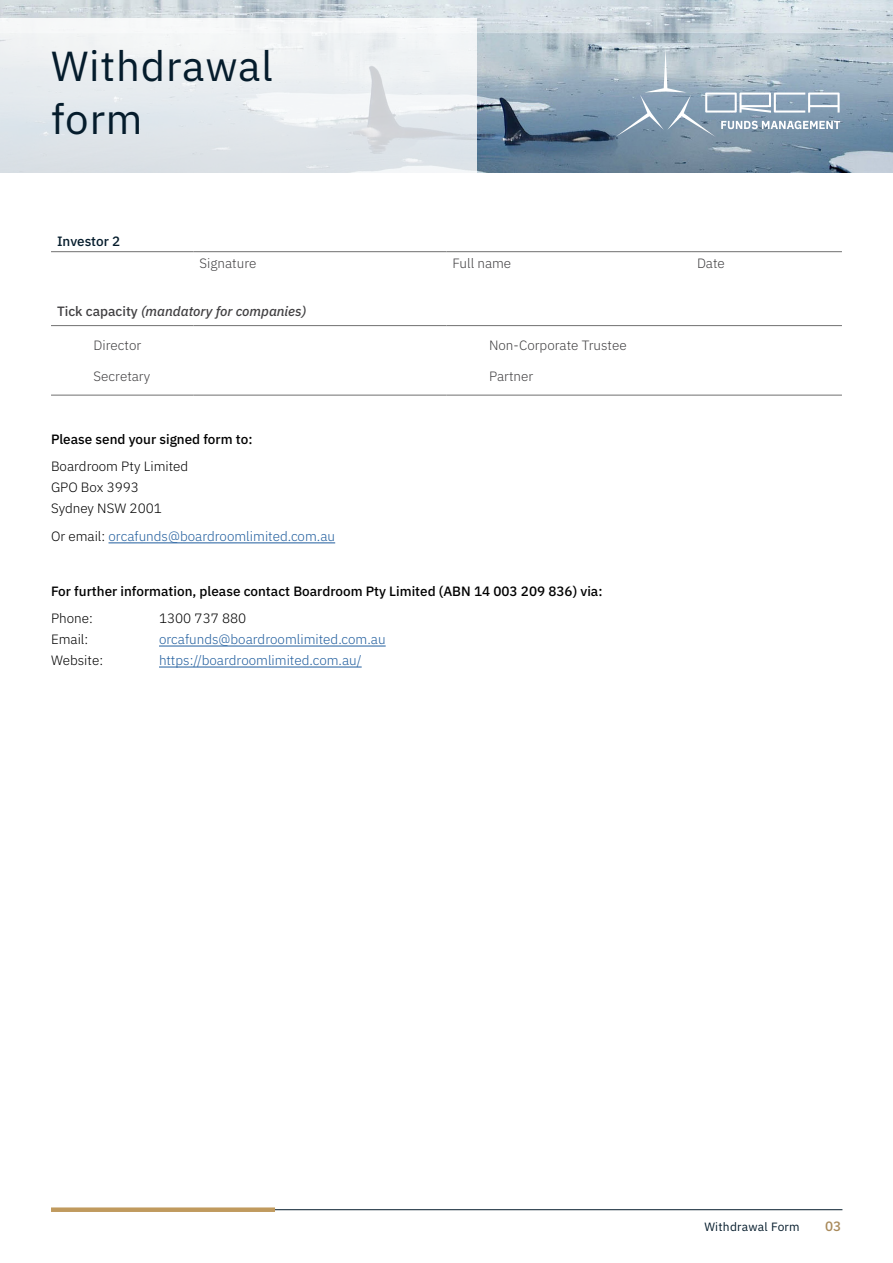
<style>
.page{position:relative;width:893px;height:1263px;background:#fff}
.page>*{position:absolute;margin:0;border:0;box-sizing:border-box;transform-origin:0 0}
.t1{font:42px/52.5px "IBM Plex Sans";letter-spacing:.02em;color:#051c2c}
.t2{font:300 13.5px "IBM Plex Sans";color:#215e9e}
.t3{font:500 13.5px "IBM Plex Sans";color:#000}
.t4{font:300 13.5px/21px "IBM Plex Sans";color:#000}
.t5{font:300 13.5px "IBM Plex Sans";color:#414042}
.t6{font:italic 500 13.5px "IBM Plex Sans";color:#414042}
.t7{font:500 13.5px "IBM Plex Sans";letter-spacing:-.005em;color:#051c2c}
.t8{font:500 13.5px "IBM Plex Sans";color:#a98a5b}
.t9{font:12px "IBM Plex Sans";letter-spacing:.02em;color:#051c2c}
.s1{font-style:normal}
.s2{color:#000}
</style>
<div class="page">
<hr style="left:60px;top:1209px;width:782px;height:1px;background:#051c2c">
<div style="left:51px;top:1207px;width:224px;height:5px;background:#c09a5e"></div>
<img style="left:0;top:0;width:893px;height:172px">
<svg style="left:615px;top:48px;width:225px;height:89px;background:#a3b5c4"></svg>
<svg style="left:0;top:18px;width:476px;height:155px"></svg>
<hr style="left:109px;top:543px;width:226px;height:1px;background:#215e9e">
<hr style="left:159px;top:646px;width:227px;height:1px;background:#215e9e">
<hr style="left:159px;top:667px;width:203px;height:1px;background:#215e9e">
<hr style="left:51px;top:325px;width:142px;height:1px;background:#707070">
<hr style="left:193px;top:325px;width:253px;height:1px;background:#707070">
<hr style="left:446px;top:325px;width:245px;height:1px;background:#707070">
<hr style="left:691px;top:325px;width:151px;height:1px;background:#707070">
<hr style="left:51px;top:395px;width:142px;height:1px;background:#707070">
<hr style="left:193px;top:395px;width:253px;height:1px;background:#707070">
<hr style="left:446px;top:395px;width:245px;height:1px;background:#707070">
<hr style="left:691px;top:395px;width:151px;height:1px;background:#707070">
<hr style="left:51px;top:251px;width:142px;height:1px;background:#707070">
<hr style="left:193px;top:251px;width:253px;height:1px;background:#707070">
<hr style="left:446px;top:251px;width:245px;height:1px;background:#707070">
<hr style="left:691px;top:251px;width:151px;height:1px;background:#707070">
<h1 class="t1" style="left:51px;top:37px;width:223px">Withdrawal form</h1>
<p class="t7" style="left:57px;top:230px;width:65px">Investor 2</p>
<p class="t5" style="left:199px;top:253px;width:59px">Signature</p>
<p class="t5" style="left:452px;top:253px;width:60px">Full name</p>
<p class="t5" style="left:697px;top:253px;width:29px">Date</p>
<p class="t6" style="left:57px;top:301px;width:251px"><span class="s1">Tick capacity</span> (mandatory for companies)</p>
<p class="t5" style="left:94px;top:335px;width:49px">Director</p>
<p class="t5" style="left:94px;top:366px;width:58px">Secretary</p>
<p class="t5" style="left:489px;top:335px;width:139px">Non-Corporate Trustee</p>
<p class="t5" style="left:489px;top:366px;width:46px">Partner</p>
<p class="t3" style="left:51px;top:429px;width:203px">Please send your signed form to:</p>
<p class="t4" style="left:51px;top:455px;width:139px">Boardroom Pty Limited<br>GPO Box 3993<br>Sydney NSW 2001</p>
<p class="t2" style="left:51px;top:526px;width:286px"><span class="s2">Or email:</span> orcafunds@boardroomlimited.com.au</p>
<p class="t3" style="left:51px;top:580px;width:553px">For further information, please contact Boardroom Pty Limited (ABN 14 003 209 836) via:</p>
<p class="t4" style="left:51px;top:607px;width:43px">Phone:</p>
<p class="t4" style="left:159px;top:607px;width:89px">1300 737 880</p>
<p class="t4" style="left:51px;top:628px;width:39px">Email:</p>
<p class="t2" style="left:159px;top:629px;width:228px">orcafunds@boardroomlimited.com.au</p>
<p class="t4" style="left:51px;top:649px;width:54px">Website:</p>
<p class="t2" style="left:159px;top:650px;width:204px">https://boardroomlimited.com.au/</p>
<p class="t9" style="left:704px;top:1217px;width:97px">Withdrawal Form</p>
<p class="t8" style="left:825px;top:1216px;width:18px">03</p>
</div>
